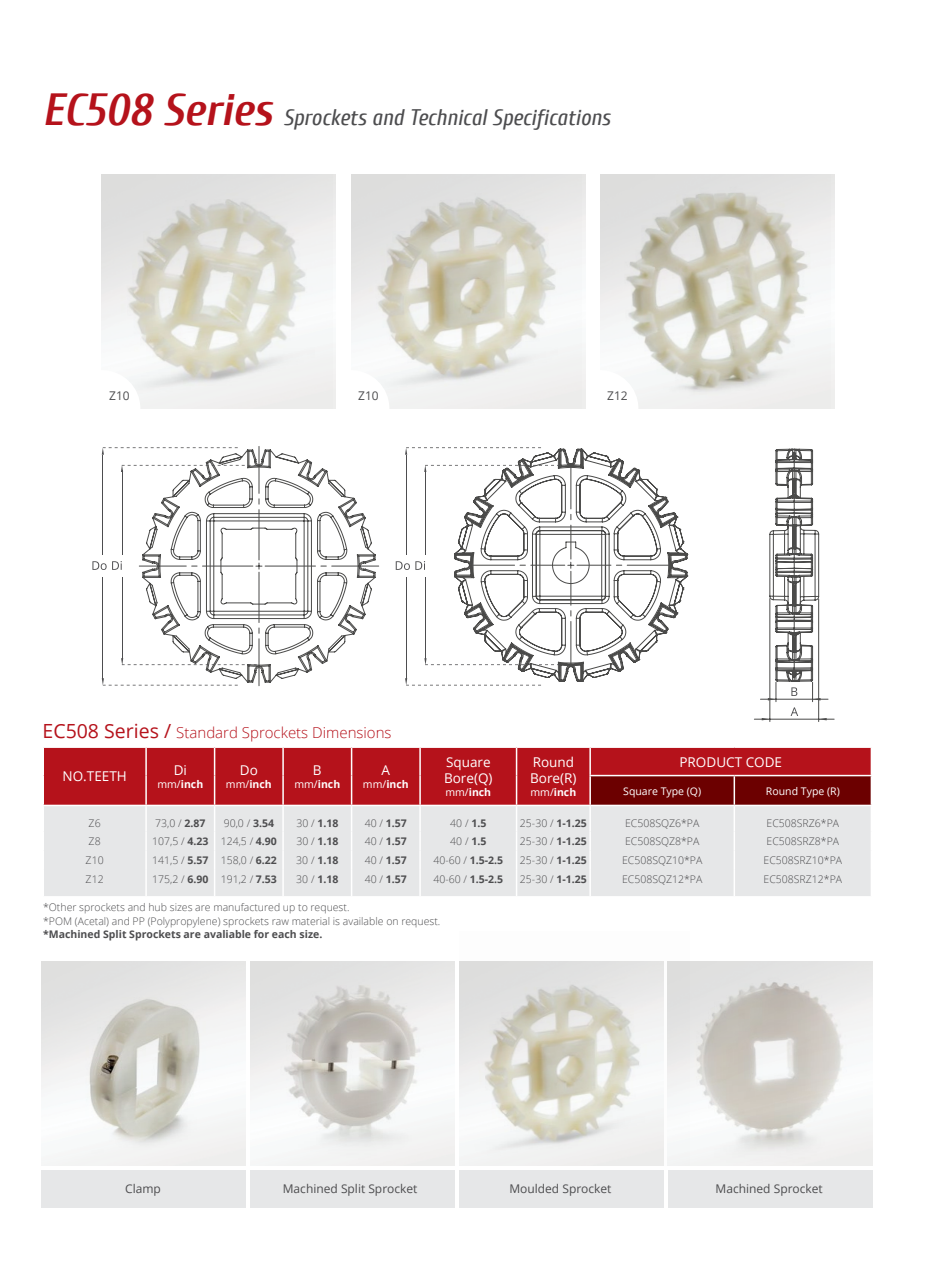
<style>
.page{position:relative;width:936px;height:1263px;background:#fff}
.page>*{position:absolute;margin:0;border:0;box-sizing:border-box;transform-origin:0 0}
.t1{font:italic 22.5px "Cuprum";color:#4d4d4f}
.t2{font:300 15px "Open Sans";color:#b5121b}
.t3{font:13.5px/16.2px "Open Sans";color:#fff}
.t4{font:12px "Open Sans";color:#4d4d4f}
.t5{font:300 10.5px/13.5px "Open Sans";color:#4d4d4f}
.t6{font:700 10.5px "Open Sans";color:#4d4d4f}
.t7{font:700 10.5px "Open Sans";color:#fff}
.t8{font:10.5px "Open Sans";color:#fff}
.s1{font-weight:700;font-size:45px;color:#b5121b}
.s2{font-weight:400;font-size:19.5px}
.s3{font-weight:400}
.s4{font-weight:700}
.s5{font-weight:300}
</style>
<div class="page">
<img style="left:102px;top:175px;width:230px;height:233px">
<svg style="left:102px;top:370px;width:38px;height:38px"></svg>
<img style="left:351px;top:175px;width:230px;height:233px">
<svg style="left:351px;top:370px;width:38px;height:38px"></svg>
<img style="left:600px;top:175px;width:230px;height:233px">
<svg style="left:600px;top:370px;width:38px;height:38px"></svg>
<div style="left:668px;top:1170px;width:204px;height:37px;background:#e6e7e8"></div>
<div style="left:250px;top:1170px;width:204px;height:37px;background:#e6e7e8"></div>
<div style="left:42px;top:1170px;width:204px;height:37px;background:#e6e7e8"></div>
<img style="left:689px;top:961px;width:175px;height:201px">
<img style="left:250px;top:961px;width:203px;height:204px">
<img style="left:42px;top:961px;width:200px;height:204px">
<div style="left:44px;top:748px;width:826px;height:57px;background:#b5121b"></div>
<svg style="left:591px;top:776px;width:279px;height:29px;background:#6f0505"></svg>
<div style="left:44px;top:806px;width:826px;height:90px;background:#e6e7e8"></div>
<hr style="left:589px;top:775px;width:145px;height:1px;background:#fff">
<hr style="left:589px;top:776px;width:2px;height:29px;background:#fff">
<hr style="left:734px;top:775px;width:138px;height:1px;background:#fff">
<hr style="left:145px;top:748px;width:2px;height:27px;background:#fff">
<hr style="left:145px;top:775px;width:2px;height:30px;background:#fff">
<svg style="left:214px;top:748px;width:1px;height:27px"></svg>
<hr style="left:214px;top:775px;width:1px;height:30px;background:#fff">
<hr style="left:282px;top:748px;width:2px;height:27px;background:#fff">
<svg style="left:351px;top:748px;width:1px;height:27px"></svg>
<hr style="left:419px;top:748px;width:2px;height:27px;background:#fff">
<svg style="left:516px;top:748px;width:1px;height:27px"></svg>
<hr style="left:589px;top:748px;width:2px;height:27px;background:#fff">
<hr style="left:282px;top:775px;width:2px;height:30px;background:#fff">
<hr style="left:351px;top:775px;width:1px;height:30px;background:#fff">
<hr style="left:419px;top:775px;width:2px;height:30px;background:#fff">
<hr style="left:516px;top:775px;width:1px;height:30px;background:#fff">
<hr style="left:733px;top:776px;width:2px;height:29px;background:#fff">
<hr style="left:145px;top:806px;width:2px;height:26px;background:#fff">
<svg style="left:145px;top:832px;width:2px;height:38px"></svg>
<hr style="left:145px;top:870px;width:2px;height:26px;background:#fff">
<svg style="left:214px;top:806px;width:1px;height:90px"></svg>
<hr style="left:282px;top:806px;width:2px;height:26px;background:#fff">
<hr style="left:419px;top:806px;width:2px;height:26px;background:#fff">
<hr style="left:589px;top:806px;width:2px;height:26px;background:#fff">
<hr style="left:733px;top:806px;width:2px;height:26px;background:#fff">
<svg style="left:282px;top:832px;width:2px;height:38px"></svg>
<svg style="left:419px;top:832px;width:2px;height:38px"></svg>
<svg style="left:589px;top:832px;width:2px;height:38px"></svg>
<svg style="left:733px;top:832px;width:2px;height:38px"></svg>
<svg style="left:870px;top:832px;width:1px;height:38px"></svg>
<hr style="left:282px;top:870px;width:2px;height:26px;background:#fff">
<svg style="left:351px;top:806px;width:1px;height:90px"></svg>
<hr style="left:419px;top:870px;width:2px;height:26px;background:#fff">
<svg style="left:516px;top:806px;width:1px;height:90px"></svg>
<hr style="left:589px;top:870px;width:2px;height:26px;background:#fff">
<hr style="left:733px;top:870px;width:2px;height:26px;background:#fff">
<div style="left:459px;top:1170px;width:204px;height:37px;background:#e6e7e8"></div>
<img style="left:459px;top:961px;width:230px;height:204px">
<hr style="left:769px;top:599px;width:1px;height:122px;background:#4a4a49">
<hr style="left:818px;top:599px;width:1px;height:122px;background:#4a4a49">
<svg style="left:517px;top:448px;width:171px;height:234px"></svg>
<svg style="left:92px;top:446px;width:287px;height:240px"></svg>
<hr style="left:406px;top:455px;width:1px;height:99px;background:#4d4d4f">
<hr style="left:406px;top:577px;width:1px;height:102px;background:#4d4d4f">
<svg style="left:405px;top:678px;width:136px;height:8px"></svg>
<svg style="left:405px;top:447px;width:136px;height:8px"></svg>
<svg style="left:396px;top:464px;width:275px;height:202px"></svg>
<svg style="left:754px;top:448px;width:80px;height:272px"></svg>
<h1 class="t1" style="left:42px;top:105px;width:569px"><span class="s1">EC508 Series</span> Sprockets and Technical Specifications</h1>
<p class="t4" style="left:109px;top:388px;width:22px">Z10</p>
<p class="t4" style="left:358px;top:388px;width:22px">Z10</p>
<p class="t4" style="left:607px;top:388px;width:22px">Z12</p>
<h2 class="t2" style="left:42px;top:723px;width:350px"><span class="s2">EC508 Series /</span> Standard Sprockets Dimensions</h2>
<p class="t3" style="left:63px;top:768px;width:66px">NO.TEETH</p>
<p class="t3" style="left:174px;top:762px;width:15px">Di</p>
<p class="t7" style="left:157px;top:776px;width:47px"><span class="s3">mm/</span>inch</p>
<p class="t3" style="left:240px;top:762px;width:19px">Do</p>
<p class="t7" style="left:226px;top:776px;width:47px"><span class="s3">mm/</span>inch</p>
<p class="t3" style="left:313px;top:762px;width:10px">B</p>
<p class="t7" style="left:294px;top:776px;width:47px"><span class="s3">mm/</span>inch</p>
<p class="t3" style="left:381px;top:762px;width:10px">A</p>
<p class="t7" style="left:363px;top:776px;width:47px"><span class="s3">mm/</span>inch</p>
<p class="t3" style="left:444px;top:754px;width:50px">Square<br>Bore(Q)</p>
<p class="t7" style="left:445px;top:785px;width:47px"><span class="s3">mm/</span>inch</p>
<p class="t3" style="left:530px;top:754px;width:48px">Round<br>Bore(R)</p>
<p class="t7" style="left:530px;top:785px;width:47px"><span class="s3">mm/</span>inch</p>
<p class="t3" style="left:679px;top:753px;width:104px">PRODUCT CODE</p>
<p class="t8" style="left:623px;top:783px;width:79px">Square Type (Q)</p>
<p class="t8" style="left:766px;top:783px;width:75px">Round Type (R)</p>
<p class="t5" style="left:89px;top:816px;width:14px">Z6</p>
<p class="t5" style="left:155px;top:816px;width:52px">73,0 / <span class="s4">2.87</span></p>
<p class="t5" style="left:224px;top:816px;width:52px">90,0 / <span class="s4">3.54</span></p>
<p class="t6" style="left:296px;top:815px;width:44px"><span class="s5">30 /</span> 1.18</p>
<p class="t6" style="left:365px;top:815px;width:44px"><span class="s5">40 /</span> 1.57</p>
<p class="t5" style="left:450px;top:816px;width:38px">40 / <span class="s4">1.5</span></p>
<p class="t5" style="left:520px;top:816px;width:68px">25-30 / <span class="s4">1-1.25</span></p>
<p class="t5" style="left:625px;top:816px;width:76px">EC508SQZ6*PA</p>
<p class="t5" style="left:766px;top:816px;width:74px">EC508SRZ6*PA</p>
<p class="t5" style="left:89px;top:834px;width:14px">Z8</p>
<p class="t5" style="left:152px;top:834px;width:126px">107,5 / <span class="s4">4.23</span> 124,5 / <span class="s4">4.90</span></p>
<p class="t6" style="left:296px;top:834px;width:43px"><span class="s5">30 /</span> 1.18</p>
<p class="t6" style="left:365px;top:834px;width:44px"><span class="s5">40 /</span> 1.57</p>
<p class="t5" style="left:450px;top:834px;width:38px">40 / <span class="s4">1.5</span></p>
<p class="t5" style="left:520px;top:834px;width:68px">25-30 / <span class="s4">1-1.25</span></p>
<p class="t5" style="left:625px;top:834px;width:76px">EC508SQZ8*PA</p>
<p class="t5" style="left:766px;top:834px;width:74px">EC508SRZ8*PA</p>
<p class="t5" style="left:86px;top:853px;width:20px">Z10</p>
<p class="t5" style="left:152px;top:853px;width:126px">141,5 / <span class="s4">5.57</span> 158,0 / <span class="s4">6.22</span></p>
<p class="t6" style="left:296px;top:853px;width:44px"><span class="s5">30 /</span> 1.18</p>
<p class="t6" style="left:365px;top:853px;width:44px"><span class="s5">40 /</span> 1.57</p>
<p class="t6" style="left:433px;top:853px;width:71px"><span class="s5">40-60 /</span> 1.5-2.5</p>
<p class="t5" style="left:520px;top:853px;width:68px">25-30 / <span class="s4">1-1.25</span></p>
<p class="t5" style="left:622px;top:853px;width:82px">EC508SQZ10*PA</p>
<p class="t5" style="left:763px;top:853px;width:80px">EC508SRZ10*PA</p>
<p class="t5" style="left:86px;top:872px;width:20px">Z12</p>
<p class="t5" style="left:152px;top:872px;width:126px">175,2 / <span class="s4">6.90</span> 191,2 / <span class="s4">7.53</span></p>
<p class="t6" style="left:296px;top:871px;width:44px"><span class="s5">30 /</span> 1.18</p>
<p class="t6" style="left:365px;top:871px;width:44px"><span class="s5">40 /</span> 1.57</p>
<p class="t6" style="left:433px;top:871px;width:71px"><span class="s5">40-60 /</span> 1.5-2.5</p>
<p class="t5" style="left:520px;top:872px;width:68px">25-30 / <span class="s4">1-1.25</span></p>
<p class="t5" style="left:622px;top:872px;width:82px">EC508SQZ12*PA</p>
<p class="t5" style="left:763px;top:872px;width:80px">EC508SRZ12*PA</p>
<p class="t5" style="left:43px;top:900px;width:399px">*Other sprockets and hub sizes are manufactured up to request.<br>*POM (Acetal) and PP (Polypropylene) sprockets raw material is available on request.</p>
<p class="t6" style="left:43px;top:927px;width:280px">*Machined Split Sprockets are avaliable for each size.</p>
<p class="t4" style="left:125px;top:1180px;width:37px">Clamp</p>
<p class="t4" style="left:283px;top:1180px;width:136px">Machined Split Sprocket</p>
<p class="t4" style="left:715px;top:1180px;width:109px">Machined Sprocket</p>
<p class="t4" style="left:509px;top:1180px;width:104px">Moulded Sprocket</p>
</div>
